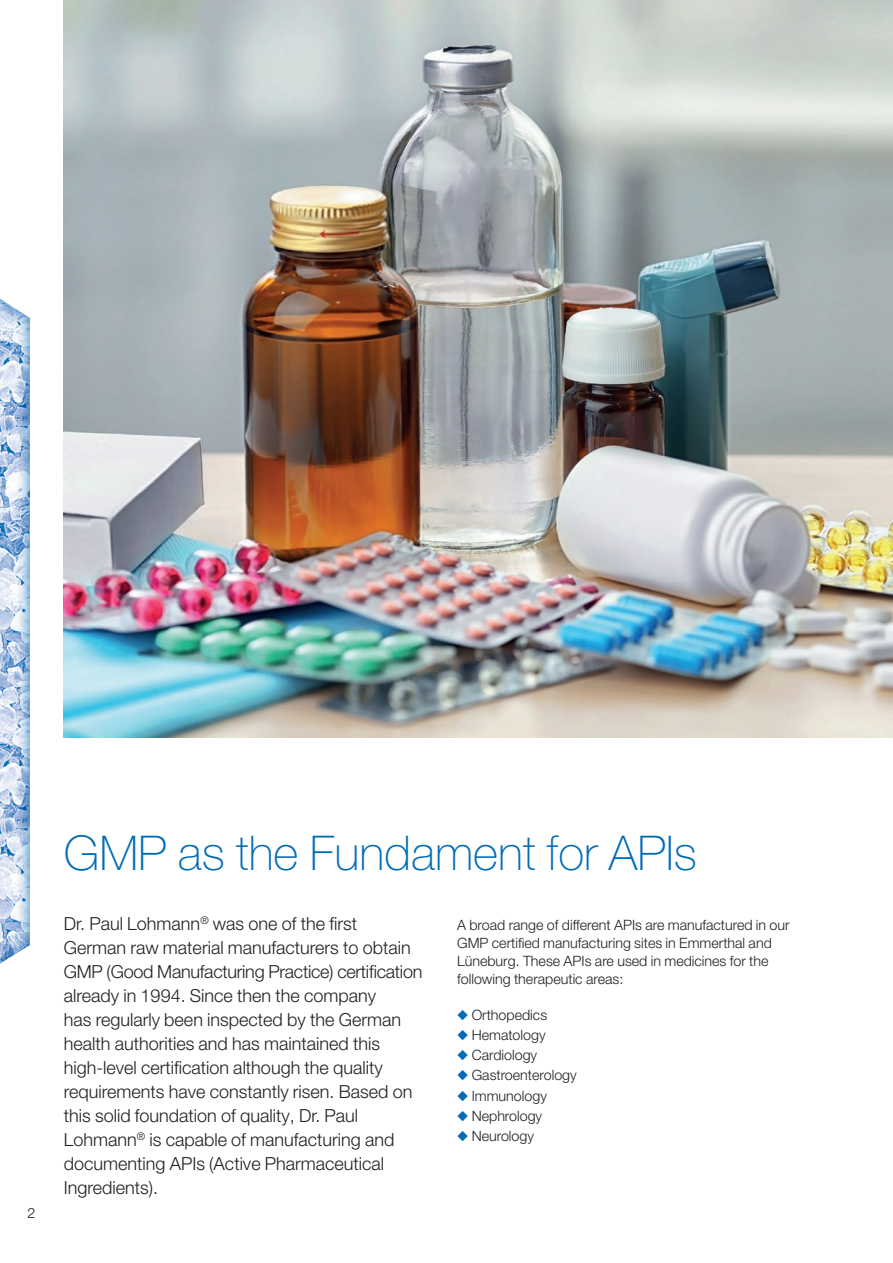
<style>
.page{position:relative;width:893px;height:1263px;background:#fff}
.page>*{position:absolute;margin:0;border:0;box-sizing:border-box;transform-origin:0 0}
.t1{font:100 48px "Helvetica Neue LT Pro";color:#006cb7}
.t2{font:300 18px/24px "Helvetica Neue LT Pro";color:#231f20}
.t3{font:300 14.25px/18px "Helvetica Neue LT Pro";color:#231f20}
.s1{color:#006cb7}
</style>
<div class="page">
<svg style="left:0;top:299px;width:30px;height:665px;background:#b5cbe5"></svg>
<img style="left:64px;top:0;width:829px;height:737px">
<p class="t3" style="left:28px;top:1204px;width:9px">2</p>
<h1 class="t1" style="left:64px;top:824px;width:635px">GMP as the Fundament for APIs</h1>
<p class="t2" style="left:64px;top:911px;width:360px">Dr. Paul Lohmann<sup>®</sup> was one of the first German raw material manufacturers to obtain GMP (Good Manufacturing Practice) certification already in 1994. Since then the company<br>has regularly been inspected by the German health authorities and has maintained this high-level certification although the quality requirements have constantly risen. Based on this solid foundation of quality, Dr. Paul Lohmann<sup>®</sup> is capable of manufacturing and documenting APIs (Active Pharmaceutical Ingredients).</p>
<p class="t3" style="left:457px;top:916px;width:334px">A broad range of different APIs are manufactured in our GMP certified manufacturing sites in Emmerthal and Lüneburg. These APIs are used in medicines for the following therapeutic areas:</p>
<p class="t3" style="left:457px;top:1006px;width:92px"><span class="s1">◆</span> Orthopedics</p>
<p class="t3" style="left:457px;top:1026px;width:90px"><span class="s1">◆</span> Hematology</p>
<p class="t3" style="left:457px;top:1046px;width:82px"><span class="s1">◆</span> Cardiology</p>
<p class="t3" style="left:457px;top:1066px;width:121px"><span class="s1">◆</span> Gastroenterology</p>
<p class="t3" style="left:457px;top:1086px;width:91px"><span class="s1">◆</span> Immunology</p>
<p class="t3" style="left:457px;top:1106px;width:87px"><span class="s1">◆</span> Nephrology</p>
<p class="t3" style="left:457px;top:1126px;width:78px"><span class="s1">◆</span> Neurology</p>
</div>
